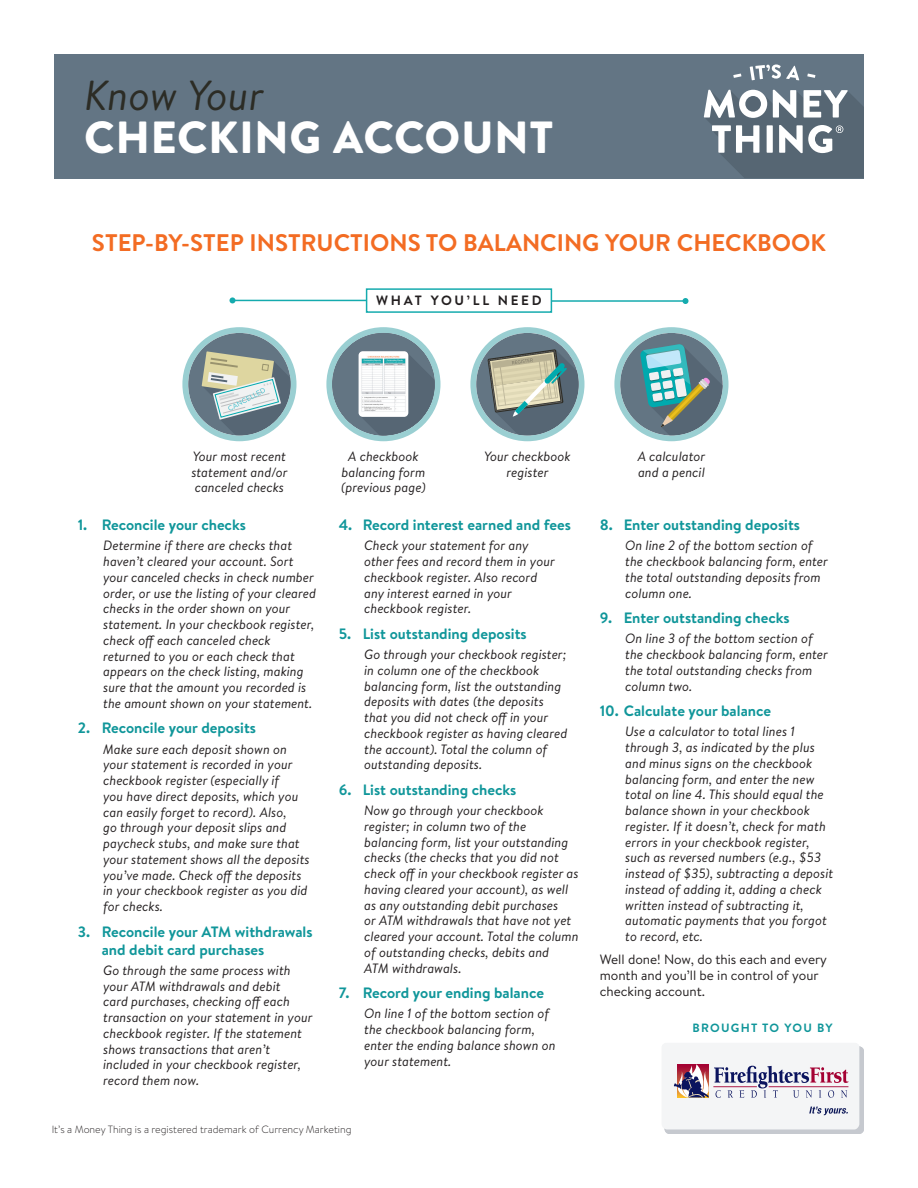
<style>
.page{position:relative;width:918px;height:1188px;background:#fff}
.page>*{position:absolute;margin:0;border:0;box-sizing:border-box;transform-origin:0 0}
.t1{font:900 45px "Brandon Text";letter-spacing:.02em;color:#fff}
.t2{font:italic 42px "Brandon Text";letter-spacing:-.005em;color:#2c2c25}
.t3{font:700 24px "Brandon Text";color:#f36c23}
.t4{font:700 15px/18px "Brandon Text";color:#10969a}
.t5{font:italic 13.5px/15.8px "Brandon Text";color:#231f20}
.t6{font:13.5px/15.8px "Brandon Text";color:#231f20}
.t7{font:700 13.5px "Brandon Text";letter-spacing:.2em;color:#231f20}
.t8{font:700 12px "Brandon Text";letter-spacing:.1em;color:#10969a}
.t9{font:300 10.5px "Brandon Text";color:#231f20}
</style>
<div class="page">
<div style="left:54px;top:54px;width:810px;height:124px;background:#637584"></div>
<div style="left:665px;top:1046px;width:199px;height:88px;background:#c6c9cf;border-radius:5px"></div>
<svg style="left:662px;top:1043px;width:197px;height:87px;background:#e0dbe2"></svg>
<svg style="left:704px;top:64px;width:160px;height:114px"></svg>
<div style="left:182px;top:327px;width:115px;height:114px;background:#9acfd2;border-radius:50%"></div>
<div style="left:326px;top:327px;width:115px;height:114px;background:#9acfd2;border-radius:50%"></div>
<div style="left:470px;top:327px;width:115px;height:114px;background:#9acfd2;border-radius:50%"></div>
<div style="left:614px;top:327px;width:115px;height:114px;background:#9acfd2;border-radius:50%"></div>
<svg style="left:332px;top:333px;width:103px;height:103px"></svg>
<div style="left:359px;top:351px;width:49px;height:66px;background:#fff;border-radius:4px"></div>
<img style="left:361px;top:356px;width:45px;height:56px">
<svg style="left:476px;top:333px;width:103px;height:103px"></svg>
<svg style="left:620px;top:333px;width:103px;height:103px"></svg>
<hr style="left:459px;top:300px;width:227px;height:2px;background:#15abae">
<svg style="left:682px;top:298px;width:6px;height:6px"></svg>
<hr style="left:232px;top:300px;width:227px;height:1px;background:#15abae">
<svg style="left:230px;top:297px;width:6px;height:6px"></svg>
<div style="left:366px;top:288px;width:186px;height:25px;background:#fff;border:2px solid #15abae"></div>
<svg style="left:188px;top:333px;width:103px;height:103px"></svg>
<h2 class="t2" style="left:84px;top:66px;width:181px">Know Your</h2>
<h1 class="t1" style="left:84px;top:106px;width:471px">CHECKING ACCOUNT</h1>
<h3 class="t3" style="left:92px;top:226px;width:736px">STEP-BY-STEP INSTRUCTIONS TO BALANCING YOUR CHECKBOOK</h3>
<p class="t7" style="left:376px;top:291px;width:167px">WHAT YOU’LL NEED</p>
<p class="t5" style="left:191px;top:448px;width:98px">Your most recent statement and/or canceled checks</p>
<p class="t5" style="left:341px;top:448px;width:86px;text-align:center">A checkbook balancing form (previous page)</p>
<p class="t5" style="left:484px;top:448px;width:88px;text-align:center">Your checkbook register</p>
<p class="t5" style="left:638px;top:448px;width:69px">A calculator and a pencil</p>
<p class="t4" style="left:78px;top:516px;width:170px">1. Reconcile your checks</p>
<p class="t5" style="left:103px;top:537px;width:214px">Determine if there are checks that haven’t cleared your account. Sort your canceled checks in check number order, or use the listing of your cleared checks in the order shown on your statement. In your checkbook register, check off each canceled check returned to you or each check that appears on the check listing, making sure that the amount you recorded is the amount shown on your statement.</p>
<p class="t4" style="left:78px;top:719px;width:180px">2. Reconcile your deposits</p>
<p class="t5" style="left:103px;top:741px;width:208px">Make sure each deposit shown on your statement is recorded in your checkbook register (especially if<br>you have direct deposits, which you can easily forget to record). Also,<br>go through your deposit slips and paycheck stubs, and make sure that your statement shows all the deposits you’ve made. Check off the deposits in your checkbook register as you did for checks.</p>
<p class="t4" style="left:102px;top:922px;width:212px;text-indent:-24px">3. Reconcile your ATM withdrawals and debit card purchases</p>
<p class="t5" style="left:103px;top:962px;width:211px">Go through the same process with your ATM withdrawals and debit<br>card purchases, checking off each transaction on your statement in your checkbook register. If the statement shows transactions that aren’t included in your checkbook register, record them now.</p>
<p class="t4" style="left:339px;top:516px;width:234px">4. Record interest earned and fees</p>
<p class="t5" style="left:364px;top:537px;width:192px">Check your statement for any other fees and record them in your checkbook register. Also record any interest earned in your checkbook register.</p>
<p class="t4" style="left:339px;top:624px;width:190px">5. List outstanding deposits</p>
<p class="t5" style="left:364px;top:646px;width:205px">Go through your checkbook register; in column one of the checkbook balancing form, list the outstanding deposits with dates (the deposits that you did not check off in your checkbook register as having cleared the account). Total the column of outstanding deposits.</p>
<p class="t4" style="left:339px;top:780px;width:179px">6. List outstanding checks</p>
<p class="t5" style="left:364px;top:802px;width:216px">Now go through your checkbook register; in column two of the balancing form, list your outstanding checks (the checks that you did not check off in your checkbook register as having cleared your account), as well as any outstanding debit purchases<br>or ATM withdrawals that have not yet cleared your account. Total the column of outstanding checks, debits and<br>ATM withdrawals.</p>
<p class="t4" style="left:339px;top:984px;width:207px">7. Record your ending balance</p>
<p class="t5" style="left:364px;top:1005px;width:193px">On line 1 of the bottom section of the checkbook balancing form, enter the ending balance shown on your statement.</p>
<p class="t9" style="left:52px;top:1122px;width:301px">It’s a Money Thing is a registered trademark of Currency Marketing</p>
<p class="t4" style="left:600px;top:516px;width:202px">8. Enter outstanding deposits</p>
<p class="t5" style="left:625px;top:537px;width:204px">On line 2 of the bottom section of the checkbook balancing form, enter the total outstanding deposits from column one.</p>
<p class="t4" style="left:600px;top:609px;width:192px">9. Enter outstanding checks</p>
<p class="t5" style="left:625px;top:630px;width:204px">On line 3 of the bottom section of the checkbook balancing form, enter the total outstanding checks from column two.</p>
<p class="t4" style="left:600px;top:702px;width:173px">10. Calculate your balance</p>
<p class="t5" style="left:625px;top:723px;width:210px">Use a calculator to total lines 1 through 3, as indicated by the plus and minus signs on the checkbook balancing form, and enter the new total on line 4. This should equal the balance shown in your checkbook register. If it doesn’t, check for math errors in your checkbook register, such as reversed numbers (e.g., $53 instead of $35), subtracting a deposit instead of adding it, adding a check written instead of subtracting it, automatic payments that you forgot to record, etc.</p>
<p class="t6" style="left:600px;top:951px;width:229px">Well done! Now, do this each and every month and you’ll be in control of your checking account.</p>
<p class="t8" style="left:693px;top:1020px;width:142px">BROUGHT TO YOU BY</p>
</div>
